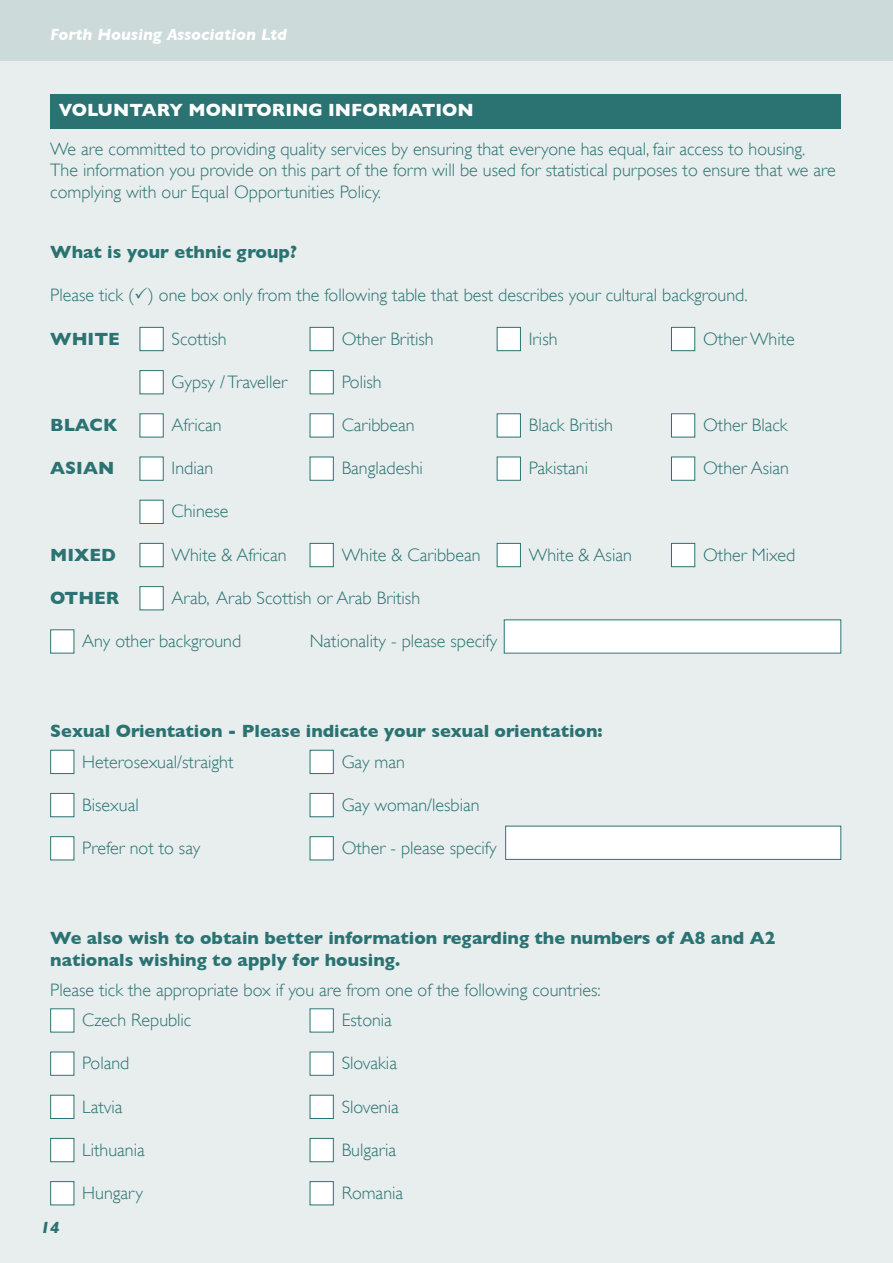
<style>
.page{position:relative;width:893px;height:1263px;background:#fff}
.page>*{position:absolute;margin:0;border:0;box-sizing:border-box;transform-origin:0 0}
.t1{font:300 18px/38.5px "Gill Sans";color:#2a7372}
.t2{font:700 18px/30.2px "Gill Sans";color:#2a7372}
.t3{font:italic 700 16.5px "Gill Sans";color:#fff}
.t4{font:italic 700 16.5px "Gill Sans";color:#2a7372}
.s1{font-weight:700;color:#fff}
.s2{font-weight:300}
</style>
<div class="page">
<div style="left:0;top:1px;width:893px;height:1262px;background:#e8eded"></div>
<div style="left:0;top:0;width:893px;height:60px;background:#ccdada"></div>
<div style="left:50px;top:94px;width:791px;height:34px;background:#2a7372"></div>
<div style="left:140px;top:327px;width:23px;height:24px;background:#fff"></div>
<div style="left:140px;top:327px;width:24px;height:24px;border:1px solid #2a7372"></div>
<div style="left:310px;top:327px;width:23px;height:24px;background:#fff"></div>
<div style="left:310px;top:327px;width:24px;height:24px;border:1px solid #2a7372"></div>
<div style="left:497px;top:327px;width:23px;height:24px;background:#fff"></div>
<div style="left:497px;top:327px;width:24px;height:24px;border:1px solid #2a7372"></div>
<div style="left:671px;top:327px;width:24px;height:24px;background:#fff"></div>
<div style="left:671px;top:327px;width:24px;height:24px;border:1px solid #2a7372"></div>
<div style="left:140px;top:371px;width:23px;height:23px;background:#fff"></div>
<div style="left:140px;top:370px;width:24px;height:24px;border:1px solid #2a7372"></div>
<div style="left:310px;top:371px;width:23px;height:23px;background:#fff"></div>
<div style="left:310px;top:370px;width:24px;height:24px;border:1px solid #2a7372"></div>
<div style="left:140px;top:414px;width:23px;height:23px;background:#fff"></div>
<div style="left:140px;top:413px;width:24px;height:24px;border:1px solid #2a7372"></div>
<div style="left:310px;top:414px;width:23px;height:23px;background:#fff"></div>
<div style="left:310px;top:413px;width:24px;height:24px;border:1px solid #2a7372"></div>
<div style="left:497px;top:414px;width:23px;height:23px;background:#fff"></div>
<div style="left:497px;top:413px;width:24px;height:24px;border:1px solid #2a7372"></div>
<div style="left:671px;top:414px;width:24px;height:23px;background:#fff"></div>
<div style="left:671px;top:413px;width:24px;height:24px;border:1px solid #2a7372"></div>
<div style="left:140px;top:457px;width:23px;height:23px;background:#fff"></div>
<div style="left:140px;top:457px;width:24px;height:24px;border:1px solid #2a7372"></div>
<div style="left:310px;top:457px;width:23px;height:23px;background:#fff"></div>
<div style="left:310px;top:457px;width:24px;height:24px;border:1px solid #2a7372"></div>
<div style="left:497px;top:457px;width:23px;height:23px;background:#fff"></div>
<div style="left:497px;top:457px;width:24px;height:24px;border:1px solid #2a7372"></div>
<div style="left:671px;top:457px;width:24px;height:23px;background:#fff"></div>
<div style="left:671px;top:457px;width:24px;height:24px;border:1px solid #2a7372"></div>
<div style="left:140px;top:500px;width:23px;height:23px;background:#fff"></div>
<div style="left:140px;top:500px;width:24px;height:24px;border:1px solid #2a7372"></div>
<div style="left:140px;top:543px;width:23px;height:24px;background:#fff"></div>
<div style="left:140px;top:543px;width:24px;height:24px;border:1px solid #2a7372"></div>
<div style="left:310px;top:543px;width:23px;height:24px;background:#fff"></div>
<div style="left:310px;top:543px;width:24px;height:24px;border:1px solid #2a7372"></div>
<div style="left:497px;top:543px;width:23px;height:24px;background:#fff"></div>
<div style="left:497px;top:543px;width:24px;height:24px;border:1px solid #2a7372"></div>
<div style="left:671px;top:543px;width:24px;height:24px;background:#fff"></div>
<div style="left:671px;top:543px;width:24px;height:24px;border:1px solid #2a7372"></div>
<div style="left:140px;top:587px;width:23px;height:23px;background:#fff"></div>
<div style="left:140px;top:586px;width:24px;height:24px;border:1px solid #2a7372"></div>
<div style="left:51px;top:630px;width:23px;height:23px;background:#fff"></div>
<div style="left:51px;top:750px;width:23px;height:23px;background:#fff"></div>
<div style="left:50px;top:750px;width:24px;height:24px;border:1px solid #2a7372"></div>
<div style="left:310px;top:750px;width:23px;height:23px;background:#fff"></div>
<div style="left:310px;top:750px;width:24px;height:24px;border:1px solid #2a7372"></div>
<div style="left:51px;top:793px;width:23px;height:24px;background:#fff"></div>
<div style="left:50px;top:793px;width:24px;height:24px;border:1px solid #2a7372"></div>
<div style="left:310px;top:793px;width:23px;height:24px;background:#fff"></div>
<div style="left:310px;top:793px;width:24px;height:24px;border:1px solid #2a7372"></div>
<div style="left:51px;top:837px;width:23px;height:23px;background:#fff"></div>
<div style="left:50px;top:836px;width:24px;height:24px;border:1px solid #2a7372"></div>
<div style="left:310px;top:837px;width:23px;height:23px;background:#fff"></div>
<div style="left:310px;top:836px;width:24px;height:24px;border:1px solid #2a7372"></div>
<div style="left:51px;top:1009px;width:23px;height:23px;background:#fff"></div>
<div style="left:50px;top:1008px;width:24px;height:24px;border:1px solid #2a7372"></div>
<div style="left:310px;top:1009px;width:23px;height:23px;background:#fff"></div>
<div style="left:310px;top:1008px;width:24px;height:24px;border:1px solid #2a7372"></div>
<div style="left:51px;top:1052px;width:23px;height:23px;background:#fff"></div>
<div style="left:50px;top:1051px;width:24px;height:25px;border:1px solid #2a7372"></div>
<div style="left:310px;top:1052px;width:23px;height:23px;background:#fff"></div>
<div style="left:310px;top:1051px;width:24px;height:25px;border:1px solid #2a7372"></div>
<div style="left:51px;top:1095px;width:23px;height:23px;background:#fff"></div>
<div style="left:50px;top:1095px;width:24px;height:24px;border:1px solid #2a7372"></div>
<div style="left:310px;top:1095px;width:23px;height:23px;background:#fff"></div>
<div style="left:310px;top:1095px;width:24px;height:24px;border:1px solid #2a7372"></div>
<div style="left:51px;top:1138px;width:23px;height:24px;background:#fff"></div>
<div style="left:50px;top:1138px;width:24px;height:24px;border:1px solid #2a7372"></div>
<div style="left:310px;top:1138px;width:23px;height:24px;background:#fff"></div>
<div style="left:310px;top:1138px;width:24px;height:24px;border:1px solid #2a7372"></div>
<div style="left:51px;top:1181px;width:23px;height:24px;background:#fff"></div>
<div style="left:50px;top:1181px;width:24px;height:24px;border:1px solid #2a7372"></div>
<div style="left:310px;top:1181px;width:23px;height:24px;background:#fff"></div>
<div style="left:310px;top:1181px;width:24px;height:24px;border:1px solid #2a7372"></div>
<div style="left:504px;top:620px;width:337px;height:33px;background:#fff"></div>
<div style="left:506px;top:826px;width:335px;height:33px;background:#fff"></div>
<div style="left:505px;top:826px;width:336px;height:34px;border:1px solid #2a7372"></div>
<p class="t3" style="left:50px;top:25px;width:238px">Forth Housing Association Ltd</p>
<p class="t1" style="left:50px;top:91px;width:757px;text-indent:9px"><span class="s1">VOLUNTARy MONITORING INFORMATION<br></span>We are committed to providing quality services by ensuring that everyone has equal, fair access to housing.</p>
<p class="t1" style="left:50px;top:160px;width:787px;line-height:21.6px">The information you provide on this part of the form will be used for statistical purposes to ensure that we are complying with our Equal Opportunities Policy.</p>
<p class="t2" style="left:50px;top:237px;width:248px">What is your ethnic group?</p>
<p class="t1" style="left:50px;top:276px;width:699px">Please tick ( ) one box only from the following table that best describes your cultural background.</p>
<p class="t2" style="left:50px;top:323px;width:71px">WHITe</p>
<p class="t1" style="left:172px;top:319px;width:57px">Scottish</p>
<p class="t1" style="left:342px;top:319px;width:94px">Other British</p>
<p class="t1" style="left:529px;top:319px;width:30px">Irish</p>
<p class="t1" style="left:703px;top:319px;width:93px">Other White</p>
<p class="t1" style="left:172px;top:363px;width:117px">Gypsy / Traveller</p>
<p class="t1" style="left:342px;top:363px;width:41px">Polish</p>
<p class="t2" style="left:50px;top:410px;width:69px">bLACK</p>
<p class="t1" style="left:172px;top:406px;width:52px">African</p>
<p class="t1" style="left:342px;top:406px;width:74px">Caribbean</p>
<p class="t1" style="left:529px;top:406px;width:86px">Black British</p>
<p class="t1" style="left:703px;top:406px;width:86px">Other Black</p>
<p class="t2" style="left:50px;top:453px;width:66px">ASIAN</p>
<p class="t1" style="left:172px;top:449px;width:43px">Indian</p>
<p class="t1" style="left:342px;top:449px;width:83px">Bangladeshi</p>
<p class="t1" style="left:529px;top:449px;width:61px">Pakistani</p>
<p class="t1" style="left:703px;top:449px;width:87px">Other Asian</p>
<p class="t1" style="left:172px;top:492px;width:58px">Chinese</p>
<p class="t2" style="left:50px;top:539px;width:67px">MIXeD</p>
<p class="t1" style="left:172px;top:535px;width:116px">White &amp; African</p>
<p class="t1" style="left:342px;top:535px;width:140px">White &amp; Caribbean</p>
<p class="t1" style="left:529px;top:535px;width:105px">White &amp; Asian</p>
<p class="t1" style="left:703px;top:535px;width:94px">Other Mixed</p>
<p class="t2" style="left:50px;top:583px;width:71px">OTHeR</p>
<p class="t1" style="left:172px;top:579px;width:250px">Arab, Arab Scottish or Arab British</p>
<p class="t1" style="left:82px;top:622px;width:160px">Any other background</p>
<p class="t1" style="left:310px;top:622px;width:189px">Nationality - please specify</p>
<p class="t2" style="left:82px;top:716px;width:522px;text-indent:-32px">Sexual Orientation - Please indicate your sexual orientation:<br><span class="s2">Heterosexual/straight</span></p>
<p class="t1" style="left:342px;top:742px;width:65px">Gay man</p>
<p class="t1" style="left:82px;top:785px;width:58px">Bisexual</p>
<p class="t1" style="left:342px;top:785px;width:139px">Gay woman/lesbian</p>
<p class="t1" style="left:82px;top:829px;width:119px">Prefer not to say</p>
<p class="t1" style="left:342px;top:829px;width:157px">Other - please specify</p>
<p class="t2" style="left:50px;top:927px;width:727px;line-height:21.6px">We also wish to obtain better information regarding the numbers of A8 and A2 nationals wishing to apply for housing.</p>
<p class="t1" style="left:82px;top:975px;width:520px;line-height:30.2px;text-indent:-32px">Please tick the appropriate box if you are from one of the following countries:<br>Czech Republic</p>
<p class="t1" style="left:342px;top:1001px;width:52px">Estonia</p>
<p class="t4" style="left:41px;top:1217px;width:21px">14</p>
<p class="t1" style="left:82px;top:1044px;width:49px">Poland</p>
<p class="t1" style="left:342px;top:1044px;width:57px">Slovakia</p>
<p class="t1" style="left:82px;top:1087px;width:42px">Latvia</p>
<p class="t1" style="left:342px;top:1087px;width:59px">Slovenia</p>
<p class="t1" style="left:82px;top:1130px;width:64px">Lithuania</p>
<p class="t1" style="left:342px;top:1130px;width:56px">Bulgaria</p>
<p class="t1" style="left:82px;top:1173px;width:62px">Hungary</p>
<p class="t1" style="left:342px;top:1173px;width:63px">Romania</p>
</div>
